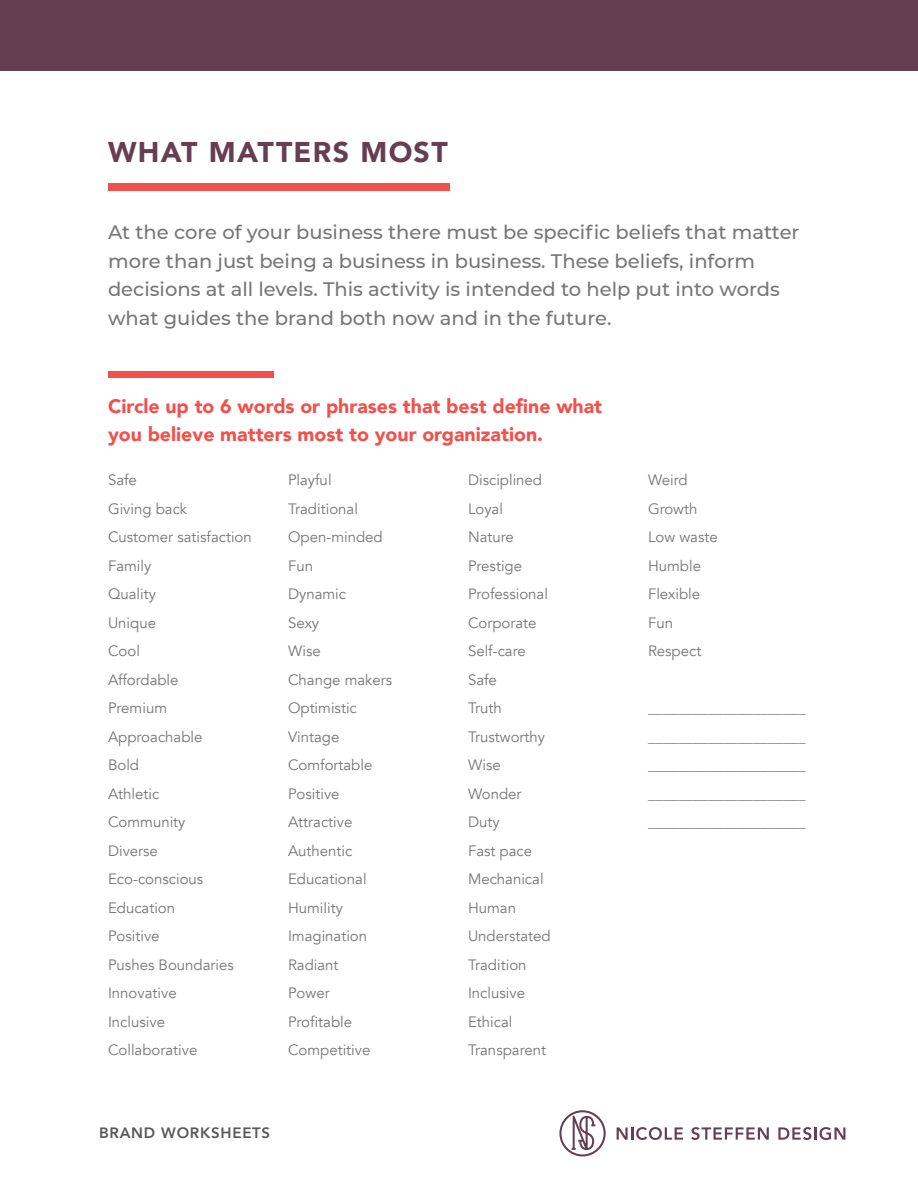
<style>
.page{position:relative;width:918px;height:1188px;background:#fff}
.page>*{position:absolute;margin:0;border:0;box-sizing:border-box;transform-origin:0 0}
.t1{font:900 28.5px "Avenir";letter-spacing:.045em;color:#663e51}
.t2{font:500 19.5px/28.5px "Montserrat";color:#767676}
.t3{font:900 19.5px/28.5px "Avenir";color:#f0514d}
.t4{font:15px/28.5px "Avenir";color:#767676}
.t5{font:800 15px "Avenir";letter-spacing:.05em;color:#58595b}
</style>
<div class="page">
<div style="left:108px;top:372px;width:165px;height:6px;background:#f0514d"></div>
<div style="left:108px;top:184px;width:341px;height:7px;background:#f0514d"></div>
<div style="left:0;top:0;width:918px;height:70px;background:#663e51"></div>
<svg style="left:559px;top:1110px;width:47px;height:46px"></svg>
<svg style="left:617px;top:1127px;width:66px;height:13px"></svg>
<svg style="left:691px;top:1127px;width:78px;height:13px"></svg>
<svg style="left:778px;top:1127px;width:67px;height:13px"></svg>
<h1 class="t1" style="left:108px;top:128px;width:341px">WHAT MATTERS MOST</h1>
<p class="t2" style="left:108px;top:217px;width:693px">At the core of your business there must be specific beliefs that matter more than just being a business in business. These beliefs, inform decisions at all levels. This activity is intended to help put into words what guides the brand both now and in the future.</p>
<h2 class="t3" style="left:108px;top:391px;width:496px">Circle up to 6 words or phrases that best define what you believe matters most to your organization.</h2>
<p class="t4" style="left:108px;top:466px;width:145px">Safe<br>Giving back<br>Customer satisfaction<br>Family<br>Quality<br>Unique<br>Cool<br>Affordable<br>Premium<br>Approachable<br>Bold<br>Athletic<br>Community<br>Diverse<br>Eco-conscious<br>Education<br>Positive<br>Pushes Boundaries<br>Innovative<br>Inclusive<br>Collaborative</p>
<p class="t4" style="left:288px;top:466px;width:106px">Playful<br>Traditional<br>Open-minded<br>Fun<br>Dynamic<br>Sexy<br>Wise<br>Change makers<br>Optimistic<br>Vintage<br>Comfortable<br>Positive<br>Attractive<br>Authentic<br>Educational<br>Humility<br>Imagination<br>Radiant<br>Power<br>Profitable<br>Competitive</p>
<p class="t4" style="left:468px;top:466px;width:84px">Disciplined<br>Loyal<br>Nature<br>Prestige<br>Professional<br>Corporate<br>Self-care<br>Safe<br>Truth<br>Trustworthy<br>Wise<br>Wonder<br>Duty<br>Fast pace<br>Mechanical<br>Human<br>Understated<br>Tradition<br>Inclusive<br>Ethical<br>Transparent</p>
<p class="t4" style="left:648px;top:466px;width:71px">Weird<br>Growth<br>Low waste<br>Humble<br>Flexible<br>Fun<br>Respect</p>
<p class="t4" style="left:648px;top:694px;width:159px;text-align:justify">_____________________ _____________________ _____________________ _____________________ _____________________</p>
<p class="t5" style="left:99px;top:1121px;width:173px">BRAND WORKSHEETS</p>
</div>
